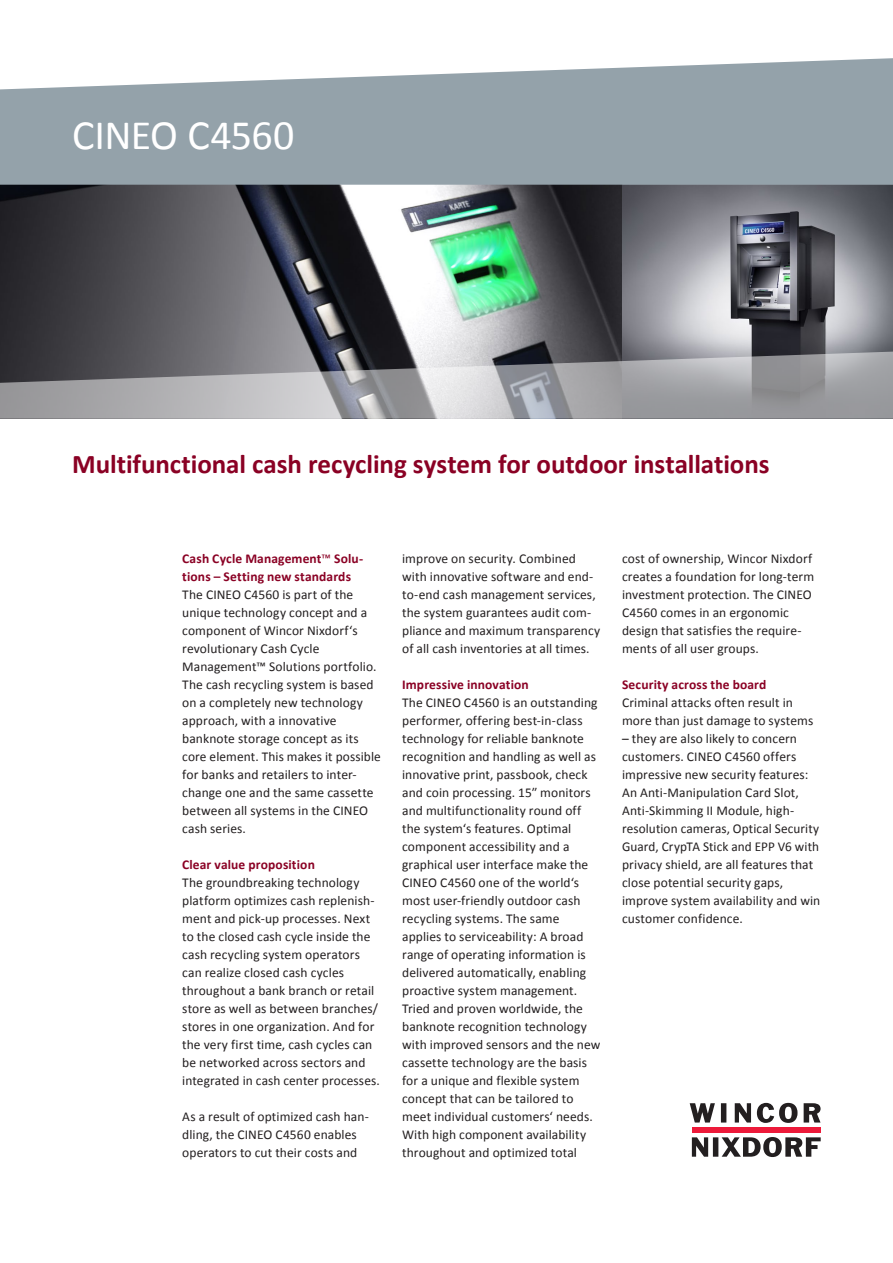
<style>
.page{position:relative;width:893px;height:1263px;background:#fff}
.page>*{position:absolute;margin:0;border:0;box-sizing:border-box;transform-origin:0 0}
.t1{font:42px "Calibri";letter-spacing:-.015em;color:#fff}
.t2{font:700 27px "Calibri";letter-spacing:-.005em;color:#8a0124}
.t3{font:13.5px/18px "Calibri";letter-spacing:.005em;color:#231f20}
.t4{font:700 13.5px/18px "Calibri";letter-spacing:.01em;color:#8a0124}
.s1{font-weight:400}
</style>
<div class="page">
<img style="left:0;top:185px;width:893px;height:165px">
<svg style="left:690px;top:1103px;width:131px;height:54px"></svg>
<div style="left:692px;top:1127px;width:129px;height:5px;background:#ed1a3a"></div>
<svg style="left:0;top:350px;width:893px;height:69px;background:#98989c"></svg>
<svg style="left:0;top:58px;width:893px;height:127px;background:#a1adb4"></svg>
<h1 class="t1" style="left:72px;top:108px;width:224px">CINEO C4560</h1>
<h2 class="t2" style="left:72px;top:446px;width:699px">Multifunctional cash recycling system for outdoor installations</h2>
<p class="t4" style="left:182px;top:549px;width:183px">Cash Cycle Management<span class="s1">™</span> Solu&shy;tions – Setting new standards</p>
<p class="t3" style="left:182px;top:585px;width:200px">The CINEO C4560 is part of the unique technology concept and a component of Wincor Nixdorf‘s revolutionary Cash Cycle<br>Management™ Solutions portfolio.<br>The cash recycling system is based on a completely new technology approach, with a innovative banknote storage concept as its core element. This makes it possible for banks and retailers to inter&shy;change one and the same cassette between all systems in the CINEO cash series.</p>
<p class="t4" style="left:182px;top:855px;width:134px">Clear value proposition</p>
<p class="t3" style="left:182px;top:873px;width:199px">The groundbreaking technology platform optimizes cash replenish&shy;ment and pick-up processes. Next to the closed cash cycle inside the cash recycling system operators can realize closed cash cycles throughout a bank branch or retail store as well as between branches/ stores in one organization. And for the very first time, cash cycles can be networked across sectors and integrated in cash center processes.</p>
<p class="t3" style="left:182px;top:1107px;width:188px">As a result of optimized cash han&shy;dling, the CINEO C4560 enables operators to cut their costs and</p>
<p class="t3" style="left:402px;top:549px;width:200px">improve on security. Combined with innovative software and end&shy;to-end cash management services, the system guarantees audit com&shy;pliance and maximum transparency of all cash inventories at all times.</p>
<p class="t4" style="left:402px;top:675px;width:128px">Impressive innovation</p>
<p class="t3" style="left:402px;top:693px;width:200px">The CINEO C4560 is an outstanding performer, offering best-in-class technology for reliable banknote recognition and handling as well as innovative print, passbook, check and coin processing. 15″ monitors and multifunctionality round off the system‘s features. Optimal component accessibility and a graphical user interface make the CINEO C4560 one of the world‘s most user-friendly outdoor cash recycling systems. The same applies to serviceability: A broad range of operating information is delivered automatically, enabling proactive system management.<br>Tried and proven worldwide, the banknote recognition technology with improved sensors and the new cassette technology are the basis for a unique and flexible system concept that can be tailored to meet individual customers‘ needs.<br>With high component availability throughout and optimized total</p>
<p class="t3" style="left:622px;top:549px;width:194px">cost of ownership, Wincor Nixdorf creates a foundation for long-term investment protection. The CINEO<br>C4560 comes in an ergonomic design that satisfies the require&shy;ments of all user groups.</p>
<p class="t4" style="left:622px;top:675px;width:146px">Security across the board</p>
<p class="t3" style="left:622px;top:693px;width:193px">Criminal attacks often result in more than just damage to systems</p>
<p class="t3" style="left:622px;top:729px;width:200px">– they are also likely to concern customers. CINEO C4560 offers impressive new security features:<br>An Anti-Manipulation Card Slot, Anti-Skimming II Module, high&shy;resolution cameras, Optical Security Guard, CrypTA Stick and EPP V6 with privacy shield, are all features that close potential security gaps, improve system availability and win customer confidence.</p>
</div>
